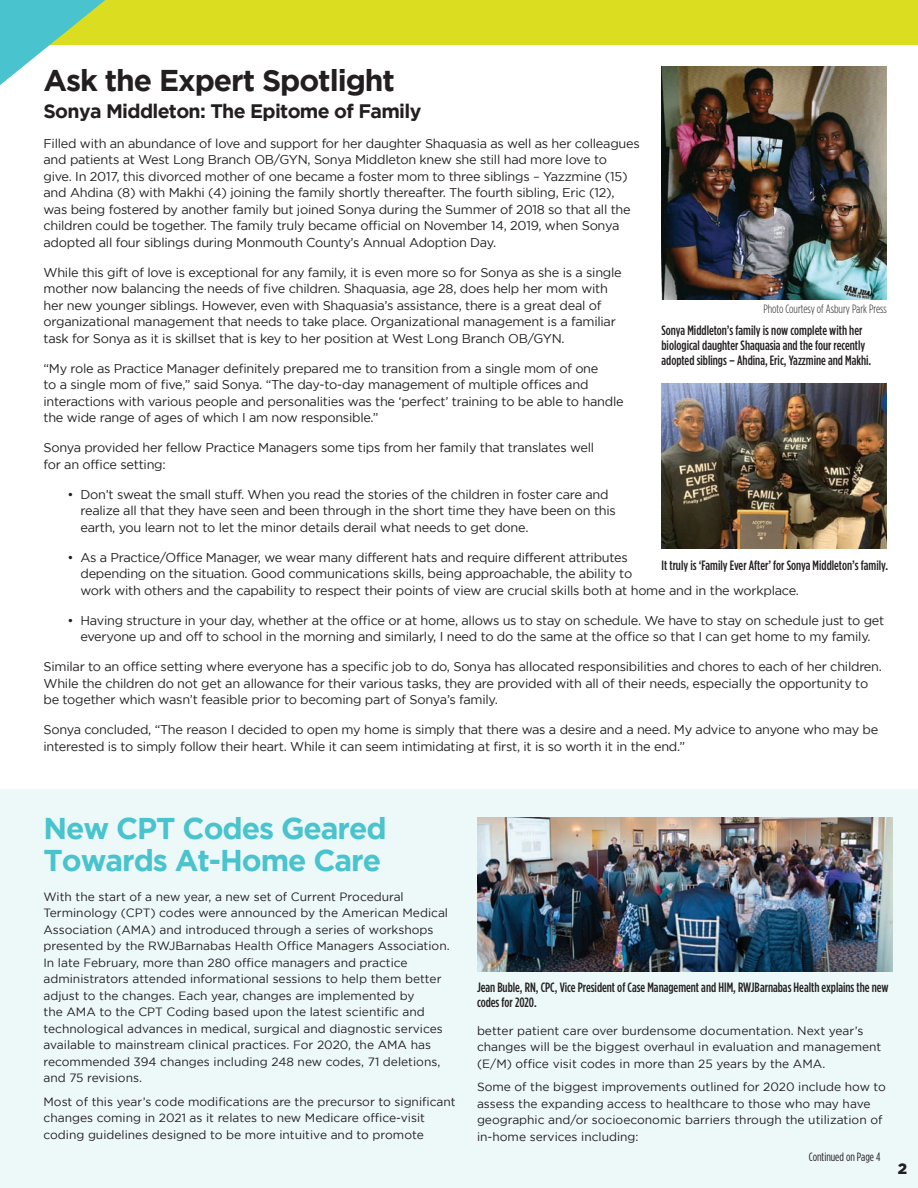
<style>
.page{position:relative;width:918px;height:1188px;background:#fff}
.page>*{position:absolute;margin:0;border:0;box-sizing:border-box;transform-origin:0 0}
.t1{font:700 30px/31.5px "Gotham";letter-spacing:-.035em;color:#49c3ce}
.t2{font:700 30px "Gotham";letter-spacing:-.035em;color:#231f20}
.t3{font:700 19.5px "Gotham";letter-spacing:-.035em;color:#231f20}
.t4{font:900 15px "Gotham";color:#231f20}
.t5{font:500 13.5px/15px "Gotham Condensed";color:#231f20}
.t6{font:12.75px/16.5px "Gotham";letter-spacing:-.02em;color:#231f20}
.t7{font:12px/16.5px "Gotham";color:#231f20}
.t8{font:300 12px "Gotham Condensed";color:#231f20}
.t9{font:12px "Gotham Condensed";color:#231f20}
</style>
<div class="page">
<div style="left:0;top:0;width:918px;height:44px;background:#dadd20"></div>
<svg style="left:0;top:0;width:105px;height:85px"></svg>
<div style="left:0;top:789px;width:918px;height:399px;background:#edf8f9"></div>
<img style="left:662px;top:66px;width:225px;height:233px">
<img style="left:662px;top:383px;width:225px;height:166px">
<img style="left:477px;top:818px;width:415px;height:153px">
<h1 class="t2" style="left:44px;top:63px;width:353px">Ask the Expert Spotlight</h1>
<h2 class="t3" style="left:44px;top:100px;width:379px">Sonya Middleton: The Epitome of Family</h2>
<p class="t6" style="left:44px;top:135px;width:598px">Filled with an abundance of love and support for her daughter Shaquasia as well as her colleagues and patients at West Long Branch OB/GYN, Sonya Middleton knew she still had more love to<br>give. In 2017, this divorced mother of one became a foster mom to three siblings – Yazzmine (15) and Ahdina (8) with Makhi (4) joining the family shortly thereafter. The fourth sibling, Eric (12), was being fostered by another family but joined Sonya during the Summer of 2018 so that all the children could be together. The family truly became official on November 14, 2019, when Sonya adopted all four siblings during Monmouth County’s Annual Adoption Day.</p>
<p class="t6" style="left:44px;top:264px;width:580px">While this gift of love is exceptional for any family, it is even more so for Sonya as she is a single mother now balancing the needs of five children. Shaquasia, age 28, does help her mom with her new younger siblings. However, even with Shaquasia’s assistance, there is a great deal of organizational management that needs to take place. Organizational management is a familiar task for Sonya as it is skillset that is key to her position at West Long Branch OB/GYN.</p>
<p class="t6" style="left:44px;top:360px;width:582px">“My role as Practice Manager definitely prepared me to transition from a single mom of one<br>to a single mom of five,” said Sonya. “The day-to-day management of multiple offices and interactions with various people and personalities was the ‘perfect’ training to be able to handle the wide range of ages of which I am now responsible.”</p>
<p class="t6" style="left:44px;top:439px;width:552px">Sonya provided her fellow Practice Managers some tips from her family that translates well for an office setting:</p>
<p class="t6" style="left:80px;top:486px;width:537px;text-indent:-13px">• Don’t sweat the small stuff. When you read the stories of the children in foster care and realize all that they have seen and been through in the short time they have been on this earth, you learn not to let the minor details derail what needs to get done.</p>
<p class="t6" style="left:80px;top:549px;width:720px;text-indent:-13px">• As a Practice/Office Manager, we wear many different hats and require different attributes<br>depending on the situation. Good communications skills, being approachable, the ability to<br>work with others and the capability to respect their points of view are crucial skills both at home and in the workplace.</p>
<p class="t6" style="left:67px;top:612px;width:818px;text-align:center">• Having structure in your day, whether at the office or at home, allows us to stay on schedule. We have to stay on schedule just to get everyone up and off to school in the morning and similarly, I need to do the same at the office so that I can get home to my family.</p>
<p class="t6" style="left:44px;top:658px;width:840px">Similar to an office setting where everyone has a specific job to do, Sonya has allocated responsibilities and chores to each of her children.<br>While the children do not get an allowance for their various tasks, they are provided with all of their needs, especially the opportunity to be together which wasn’t feasible prior to becoming part of Sonya’s family.</p>
<p class="t6" style="left:44px;top:721px;width:836px">Sonya concluded, “The reason I decided to open my home is simply that there was a desire and a need. My advice to anyone who may be interested is to simply follow their heart. While it can seem intimidating at first, it is so worth it in the end.”</p>
<p class="t8" style="left:763px;top:302px;width:125px">Photo Courtesy of Asbury Park Press</p>
<p class="t5" style="left:662px;top:322px;width:211px">Sonya Middleton’s family is now complete with her biological daughter Shaquasia and the four recently adopted siblings – Ahdina, Eric, Yazzmine and Makhi.</p>
<p class="t5" style="left:662px;top:557px;width:228px">It truly is ‘Family Ever After’ for Sonya Middleton’s family.</p>
<h1 class="t1" style="left:44px;top:812px;width:345px">New CPT Codes Geared<br>Towards At-Home Care</h1>
<p class="t7" style="left:44px;top:888px;width:408px">With the start of a new year, a new set of Current Procedural Terminology (CPT) codes were announced by the American Medical Association (AMA) and introduced through a series of workshops presented by the RWJBarnabas Health Office Managers Association.<br>In late February, more than 280 office managers and practice administrators attended informational sessions to help them better adjust to the changes. Each year, changes are implemented by<br>the AMA to the CPT Coding based upon the latest scientific and technological advances in medical, surgical and diagnostic services available to mainstream clinical practices. For 2020, the AMA has recommended 394 changes including 248 new codes, 71 deletions, and 75 revisions.</p>
<p class="t7" style="left:44px;top:1093px;width:414px">Most of this year’s code modifications are the precursor to significant changes coming in 2021 as it relates to new Medicare office-visit coding guidelines designed to be more intuitive and to promote</p>
<p class="t5" style="left:477px;top:979px;width:413px">Jean Buble, RN, CPC, Vice President of Case Management and HIM, RWJBarnabas Health explains the new codes for 2020.</p>
<p class="t7" style="left:477px;top:1022px;width:406px">better patient care over burdensome documentation. Next year’s changes will be the biggest overhaul in evaluation and management (E/M) office visit codes in more than 25 years by the AMA.</p>
<p class="t7" style="left:477px;top:1078px;width:411px">Some of the biggest improvements outlined for 2020 include how to assess the expanding access to healthcare to those who may have geographic and/or socioeconomic barriers through the utilization of in-home services including:</p>
<p class="t9" style="left:809px;top:1150px;width:73px">Continued on Page 4</p>
<p class="t4" style="left:898px;top:1160px;width:11px">2</p>
</div>
